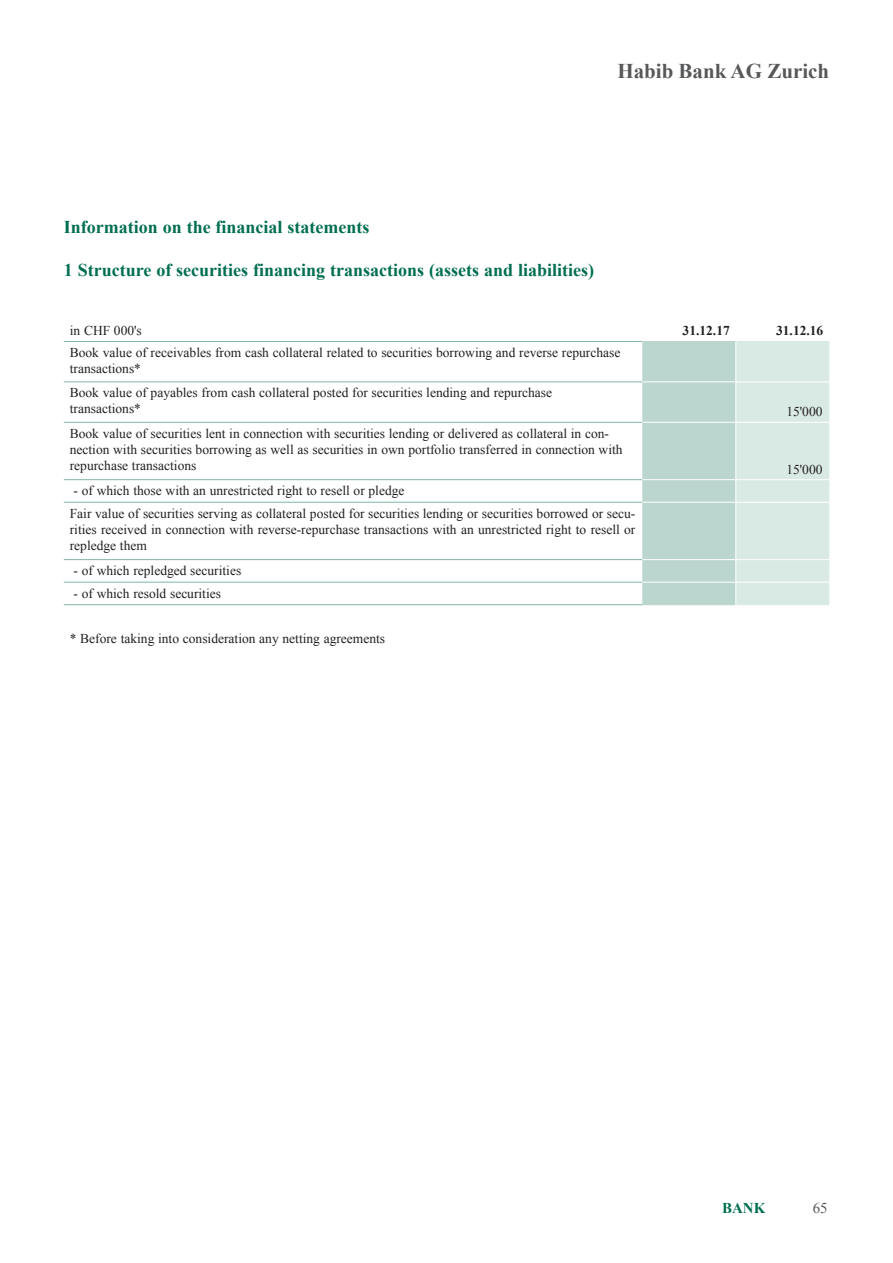
<style>
.page{position:relative;width:893px;height:1263px;background:#fff}
.page>*{position:absolute;margin:0;border:0;box-sizing:border-box;transform-origin:0 0}
.t1{font:700 21px "Times New Roman";color:#57585a}
.t2{font:700 18px "Times New Roman";color:#006e51}
.t3{font:700 15px "Times New Roman";color:#006e51}
.t4{font:15px "Times New Roman";color:#57585a}
.t5{font:13.5px/16.2px "Times New Roman";color:#231f20}
.t6{font:700 13.5px "Times New Roman";color:#231f20}
</style>
<div class="page">
<hr style="left:64px;top:341px;width:578px;height:1px;background:#81b5a8">
<hr style="left:64px;top:381px;width:578px;height:1px;background:#81b5a8">
<hr style="left:64px;top:422px;width:578px;height:1px;background:#81b5a8">
<hr style="left:64px;top:479px;width:578px;height:1px;background:#81b5a8">
<hr style="left:64px;top:502px;width:578px;height:1px;background:#81b5a8">
<hr style="left:64px;top:559px;width:578px;height:1px;background:#81b5a8">
<hr style="left:64px;top:582px;width:578px;height:1px;background:#81b5a8">
<hr style="left:64px;top:604px;width:578px;height:1px;background:#81b5a8">
<svg style="left:642px;top:341px;width:187px;height:265px"></svg>
<hr style="left:736px;top:341px;width:93px;height:1px;background:#d9eae5">
<hr style="left:736px;top:604px;width:93px;height:1px;background:#d9eae5">
<hr style="left:736px;top:381px;width:93px;height:1px;background:#fff">
<hr style="left:736px;top:422px;width:93px;height:1px;background:#fff">
<hr style="left:736px;top:479px;width:93px;height:1px;background:#fff">
<hr style="left:736px;top:502px;width:93px;height:1px;background:#fff">
<hr style="left:736px;top:559px;width:93px;height:1px;background:#fff">
<hr style="left:736px;top:582px;width:93px;height:1px;background:#fff">
<hr style="left:642px;top:341px;width:93px;height:1px;background:#bad6ce">
<hr style="left:642px;top:381px;width:94px;height:1px;background:#fff">
<hr style="left:642px;top:604px;width:93px;height:1px;background:#bad6ce">
<h1 class="t1" style="left:617px;top:56px;width:213px">Habib Bank AG Zurich</h1>
<h2 class="t2" style="left:64px;top:215px;width:307px">Information on the financial statements</h2>
<h2 class="t2" style="left:64px;top:257px;width:532px">1 Structure of securities financing transactions (assets and liabilities)</h2>
<p class="t5" style="left:70px;top:322px;width:74px">in CHF 000's</p>
<p class="t6" style="left:683px;top:321px;width:49px">31.12.17</p>
<p class="t6" style="left:776px;top:321px;width:49px">31.12.16</p>
<p class="t5" style="left:70px;top:344px;width:552px">Book value of receivables from cash collateral related to securities borrowing and reverse repurchase transactions*</p>
<p class="t5" style="left:70px;top:384px;width:484px">Book value of payables from cash collateral posted for securities lending and repurchase transactions*</p>
<p class="t5" style="left:786px;top:403px;width:38px">15'000</p>
<p class="t5" style="left:70px;top:425px;width:554px">Book value of securities lent in connection with securities lending or delivered as collateral in con&shy;nection with securities borrowing as well as securities in own portfolio transferred in connection with repurchase transactions</p>
<p class="t5" style="left:70px;top:479px;width:567px;line-height:22.5px">- of which those with an unrestricted right to resell or pledge<br>Fair value of securities serving as collateral posted for securities lending or securities borrowed or secu-</p>
<p class="t5" style="left:70px;top:521px;width:567px">rities received in connection with reverse-repurchase transactions with an unrestricted right to resell or repledge them</p>
<p class="t5" style="left:73px;top:562px;width:169px">- of which repledged securities</p>
<p class="t5" style="left:73px;top:585px;width:149px">- of which resold securities</p>
<p class="t5" style="left:70px;top:630px;width:317px">* Before taking into consideration any netting agreements</p>
<p class="t5" style="left:786px;top:461px;width:38px">15'000</p>
<p class="t3" style="left:722px;top:1198px;width:45px">BANK</p>
<p class="t4" style="left:813px;top:1198px;width:16px">65</p>
</div>
